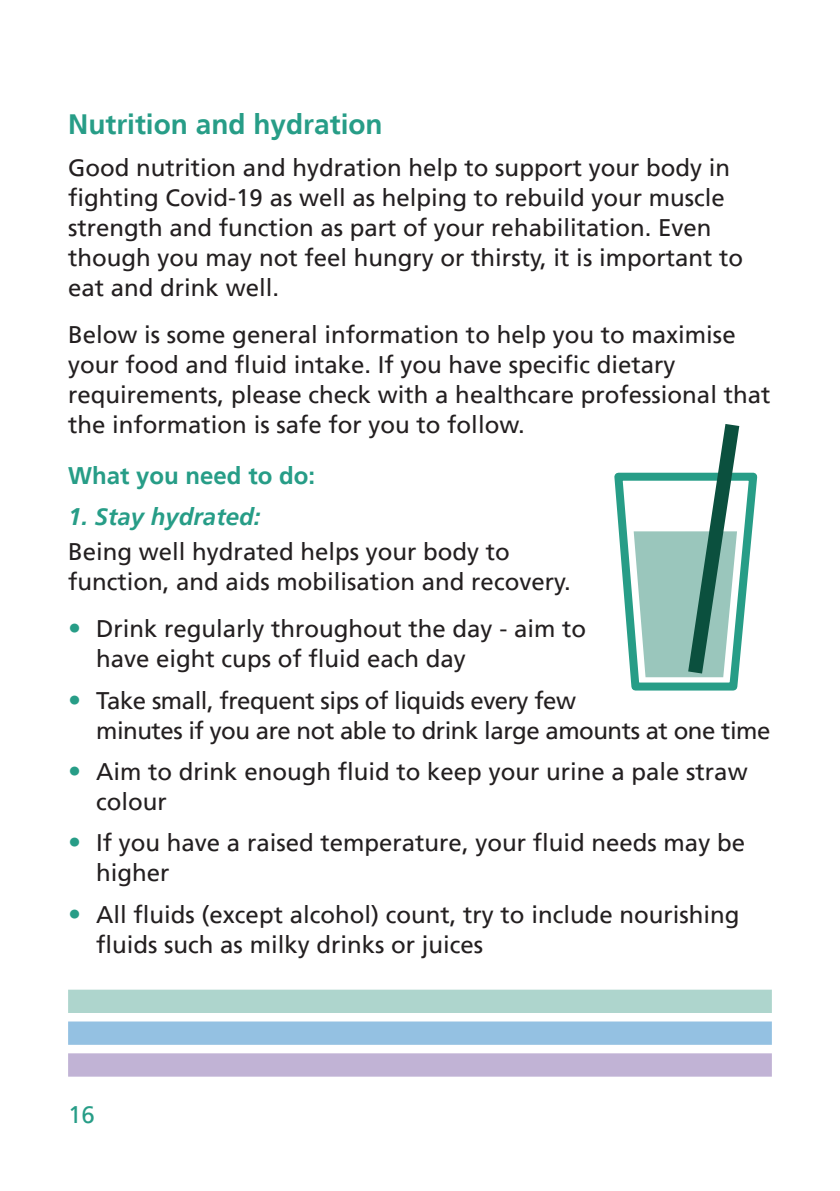
<style>
.page{position:relative;width:840px;height:1191px;background:#fff}
.page>*{position:absolute;margin:0;border:0;box-sizing:border-box;transform-origin:0 0}
.t1{font:700 28px "Frutiger LT";color:#279d87}
.t2{font:24px/30px "Frutiger LT";color:#231f20}
.t3{font:24px/30px "Frutiger LT";letter-spacing:-.02em;color:#231f20}
.t4{font:700 24px "Frutiger LT";color:#279d87}
.t5{font:italic 700 24px "Frutiger LT";color:#279d87}
.t6{font:24px "Frutiger LT";color:#279d87}
.s1{font-size:26px;color:#279d87}
</style>
<div class="page">
<svg style="left:614px;top:424px;width:144px;height:267px"></svg>
<div style="left:68px;top:989px;width:703px;height:24px;background:#aed5cd"></div>
<div style="left:68px;top:1021px;width:703px;height:23px;background:#94c1e2"></div>
<div style="left:68px;top:1053px;width:703px;height:23px;background:#c1b3d5"></div>
<p class="t1" style="left:68px;top:108px;width:316px">Nutrition and hydration</p>
<p class="t2" style="left:68px;top:153px;width:676px">Good nutrition and hydration help to support your body in fighting Covid-19 as well as helping to rebuild your muscle strength and function as part of your rehabilitation. Even though you may not feel hungry or thirsty, it is important to eat and drink well.</p>
<p class="t2" style="left:68px;top:320px;width:703px">Below is some general information to help you to maximise your food and fluid intake. If you have specific dietary requirements, please check with a healthcare professional that the information is safe for you to follow.</p>
<p class="t4" style="left:68px;top:462px;width:248px">What you need to do:</p>
<p class="t5" style="left:68px;top:502px;width:194px">1. Stay hydrated:</p>
<p class="t2" style="left:68px;top:537px;width:504px">Being well hydrated helps your body to function, and aids mobilisation and recovery.</p>
<p class="t2" style="left:96px;top:614px;width:491px;text-indent:-28px"><span class="s1">•</span> Drink regularly throughout the day - aim to have eight cups of fluid each day</p>
<p class="t3" style="left:96px;top:685px;width:675px;text-indent:-28px"><span class="s1">•</span> Take small, frequent sips of liquids every few<br>minutes if you are not able to drink large amounts at one time</p>
<p class="t2" style="left:96px;top:756px;width:652px;text-indent:-28px"><span class="s1">•</span> Aim to drink enough fluid to keep your urine a pale straw colour</p>
<p class="t2" style="left:96px;top:828px;width:650px;text-indent:-28px"><span class="s1">•</span> If you have a raised temperature, your fluid needs may be higher</p>
<p class="t2" style="left:96px;top:899px;width:644px;text-indent:-28px"><span class="s1">•</span> All fluids (except alcohol) count, try to include nourishing fluids such as milky drinks or juices</p>
<p class="t6" style="left:68px;top:1101px;width:28px">16</p>
</div>
